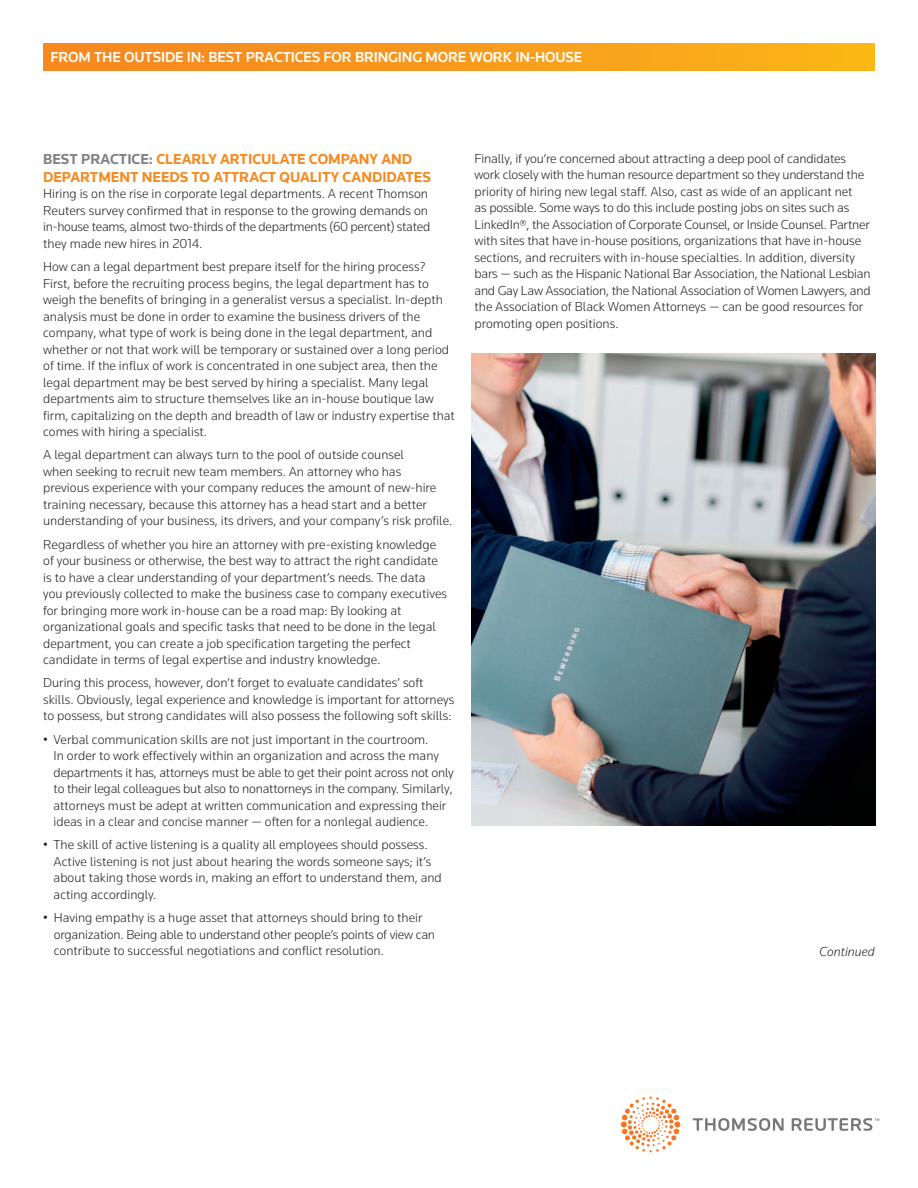
<style>
.page{position:relative;width:918px;height:1188px;background:#fff}
.page>*{position:absolute;margin:0;border:0;box-sizing:border-box;transform-origin:0 0}
.t1{font:700 15px/18px "+GQXROC Knowledge";color:#f6891f}
.t2{font:500 15px "+NZIEMV Knowledge";letter-spacing:-.01em;color:#fff}
.t3{font:300 13.5px/16.5px "+BJAXTH Knowledge";color:#231f20}
.t4{font:italic 300 13.5px "+SCPGGI Knowledge";color:#231f20}
.s1{color:#808285}
</style>
<div class="page">
<svg style="left:693px;top:1118px;width:186px;height:13px"></svg>
<svg style="left:621px;top:1097px;width:59px;height:55px"></svg>
<div style="left:43px;top:43px;width:832px;height:28px;background:linear-gradient(to right,#f58420,#fbb417)"></div>
<img style="left:471px;top:353px;width:405px;height:472px">
<p class="t2" style="left:51px;top:48px;width:533px">FROM THE OUTSIDE IN: BEST PRACTICES FOR BRINGING MORE WORK IN-HOUSE</p>
<p class="t1" style="left:43px;top:150px;width:389px"><span class="s1">BEST PRACTICE:</span> CLEARLY ARTICULATE COMPANY AND<br>DEPARTMENT NEEDS TO ATTRACT QUALITY CANDIDATES</p>
<p class="t3" style="left:43px;top:186px;width:389px">Hiring is on the rise in corporate legal departments. A recent Thomson Reuters survey confirmed that in response to the growing demands on in-house teams, almost two-thirds of the departments (60 percent) stated they made new hires in 2014.</p>
<p class="t3" style="left:43px;top:259px;width:413px">How can a legal department best prepare itself for the hiring process?<br>First, before the recruiting process begins, the legal department has to weigh the benefits of bringing in a generalist versus a specialist. In-depth analysis must be done in order to examine the business drivers of the company, what type of work is being done in the legal department, and whether or not that work will be temporary or sustained over a long period of time. If the influx of work is concentrated in one subject area, then the legal department may be best served by hiring a specialist. Many legal departments aim to structure themselves like an in-house boutique law firm, capitalizing on the depth and breadth of law or industry expertise that comes with hiring a specialist.</p>
<p class="t3" style="left:43px;top:447px;width:411px">A legal department can always turn to the pool of outside counsel<br>when seeking to recruit new team members. An attorney who has<br>previous experience with your company reduces the amount of new-hire training necessary, because this attorney has a head start and a better understanding of your business, its drivers, and your company’s risk profile.</p>
<p class="t3" style="left:43px;top:537px;width:405px">Regardless of whether you hire an attorney with pre-existing knowledge of your business or otherwise, the best way to attract the right candidate is to have a clear understanding of your department’s needs. The data you previously collected to make the business case to company executives for bringing more work in-house can be a road map: By looking at organizational goals and specific tasks that need to be done in the legal department, you can create a job specification targeting the perfect candidate in terms of legal expertise and industry knowledge.</p>
<p class="t3" style="left:43px;top:675px;width:413px">During this process, however, don’t forget to evaluate candidates’ soft skills. Obviously, legal experience and knowledge is important for attorneys to possess, but strong candidates will also possess the following soft skills:</p>
<p class="t3" style="left:54px;top:732px;width:402px;text-indent:-10px">• Verbal communication skills are not just important in the courtroom.<br>In order to work effectively within an organization and across the many departments it has, attorneys must be able to get their point across not only to their legal colleagues but also to nonattorneys in the company. Similarly, attorneys must be adept at written communication and expressing their ideas in a clear and concise manner — often for a nonlegal audience.</p>
<p class="t3" style="left:54px;top:837px;width:390px;text-indent:-10px">• The skill of active listening is a quality all employees should possess.<br>Active listening is not just about hearing the words someone says; it’s about taking those words in, making an effort to understand them, and acting accordingly.</p>
<p class="t3" style="left:54px;top:910px;width:383px;text-indent:-11px">• Having empathy is a huge asset that attorneys should bring to their organization. Being able to understand other people’s points of view can contribute to successful negotiations and conflict resolution.</p>
<p class="t3" style="left:474px;top:151px;width:398px">Finally, if you’re concerned about attracting a deep pool of candidates work closely with the human resource department so they understand the priority of hiring new legal staff. Also, cast as wide of an applicant net<br>as possible. Some ways to do this include posting jobs on sites such as LinkedIn®, the Association of Corporate Counsel, or Inside Counsel. Partner with sites that have in-house positions, organizations that have in-house sections, and recruiters with in-house specialties. In addition, diversity bars — such as the Hispanic National Bar Association, the National Lesbian and Gay Law Association, the National Association of Women Lawyers, and the Association of Black Women Attorneys — can be good resources for promoting open positions.</p>
<p class="t4" style="left:820px;top:947px;width:57px">Continued</p>
</div>
